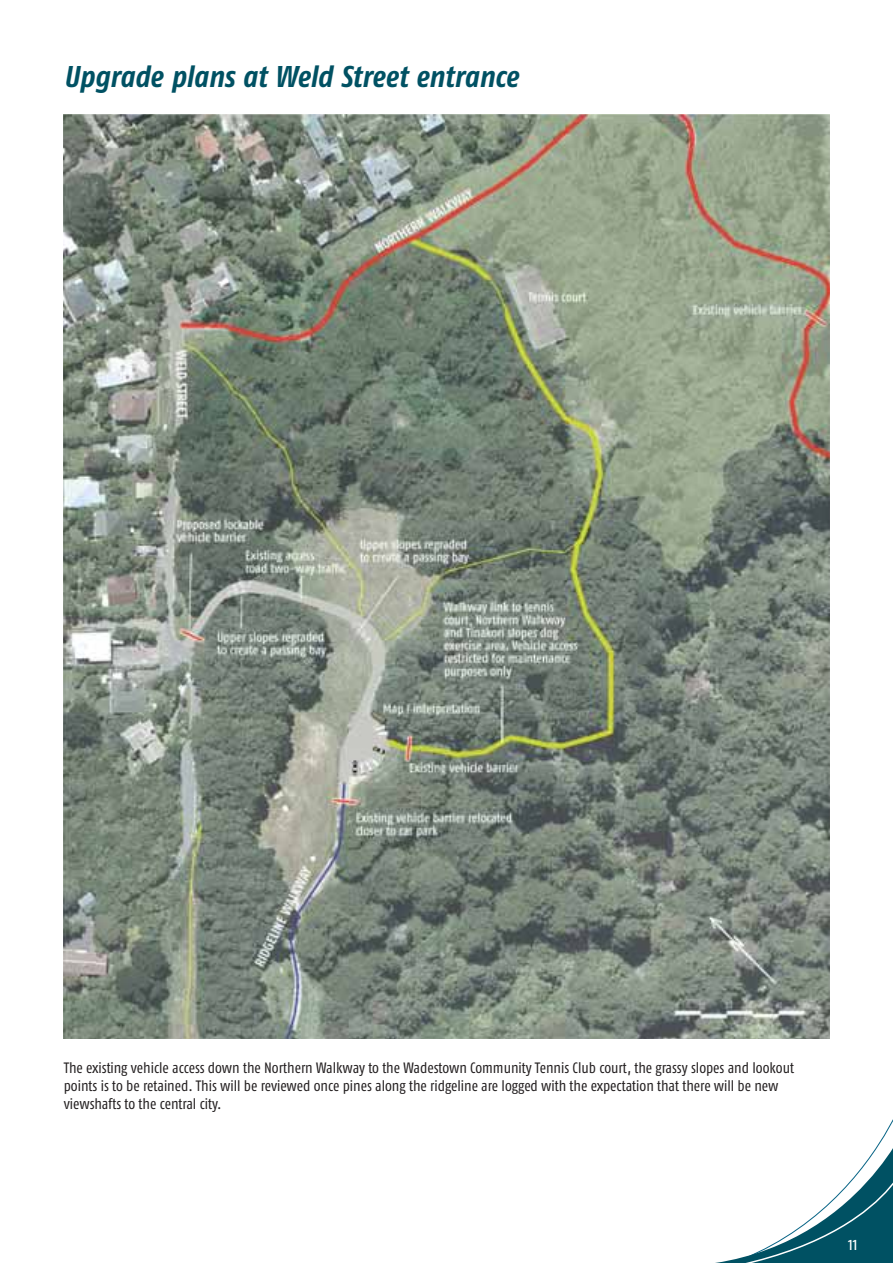
<style>
.page{position:relative;width:893px;height:1263px;background:#fff}
.page>*{position:absolute;margin:0;border:0;box-sizing:border-box;transform-origin:0 0}
.t1{font:italic 700 30px "Fago Co";color:#005163}
.t2{font:18px "Fago Co";color:#fff}
.t3{font:15px/18px "Fago Co";color:#231f20}
</style>
<div class="page">
<svg style="left:722px;top:1125px;width:171px;height:137px"></svg>
<img style="left:64px;top:115px;width:766px;height:923px">
<h1 class="t1" style="left:64px;top:66px;width:456px">Upgrade plans at Weld Street entrance</h1>
<p class="t3" style="left:64px;top:1060px;width:732px">The existing vehicle access down the Northern Walkway to the Wadestown Community Tennis Club court, the grassy slopes and lookout points is to be retained. This will be reviewed once pines along the ridgeline are logged with the expectation that there will be new viewshafts to the central city.</p>
<p class="t2" style="left:848px;top:1237px;width:11px">11</p>
</div>
